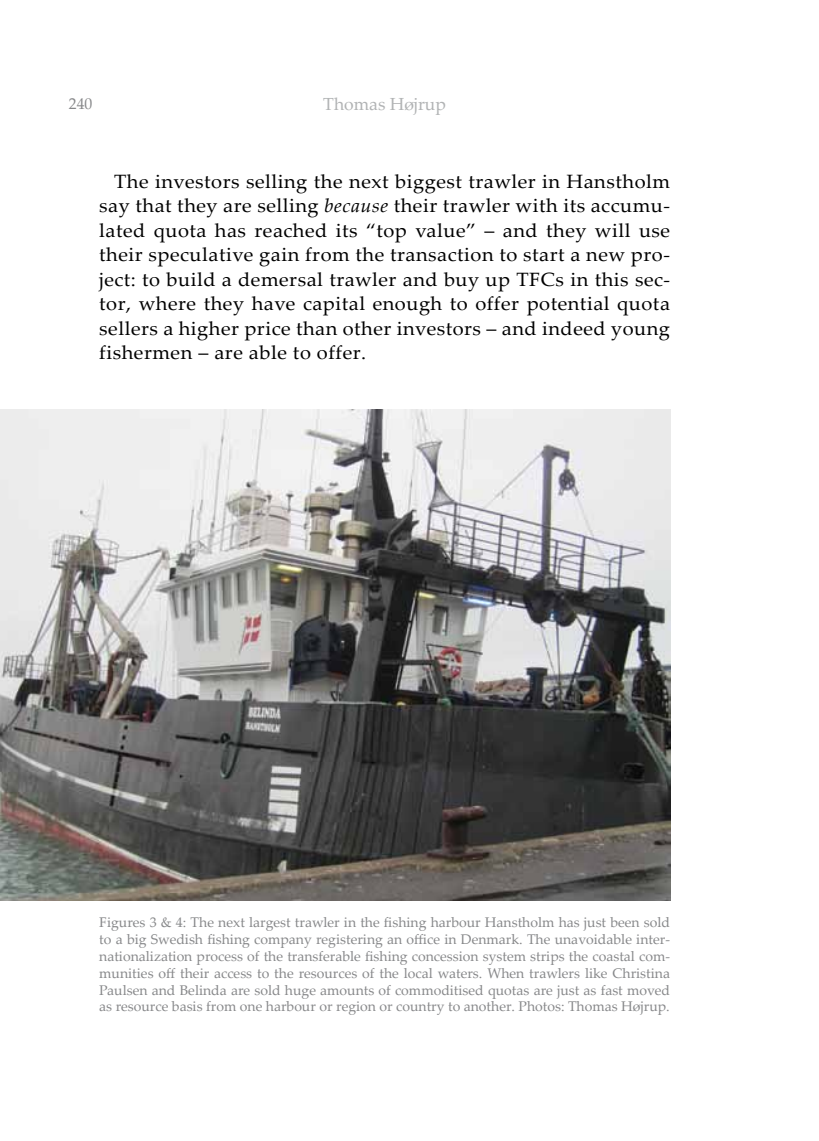
<style>
.page{position:relative;width:819px;height:1141px;background:#fff}
.page>*{position:absolute;margin:0;border:0;box-sizing:border-box;transform-origin:0 0}
.t1{font:19.25px/24.5px "Palatino Linotype";letter-spacing:.025em;color:#000;text-align:justify;scale:1.04 1}
.t2{font:17.5px "Palatino Linotype";color:#b1b3b4}
.t3{font:15.75px "Palatino Linotype";color:#87888a}
.t4{font:14px/16.8px "Palatino Linotype";color:#87888a;text-align:justify}
.s1{font-style:italic}
</style>
<div class="page">
<img style="left:0;top:409px;width:670px;height:491px">
<p class="t3" style="left:69px;top:93px;width:25px">240</p>
<p class="t2" style="left:323px;top:92px;width:124px">Thomas Højrup</p>
<p class="t1" style="left:99px;top:168px;width:550px;text-indent:15px">The investors selling the next biggest trawler in Hanstholm say that they are selling <span class="s1">because</span> their trawler with its accumu&shy;lated quota has reached its “top value” – and they will use their speculative gain from the transaction to start a new pro&shy;ject: to build a demersal trawler and buy up TFCs in this sec&shy;tor, where they have capital enough to offer potential quota sellers a higher price than other investors – and indeed young fishermen – are able to offer.</p>
<p class="t4" style="left:99px;top:914px;width:572px">Figures 3 &amp; 4: The next largest trawler in the fishing harbour Hanstholm has just been sold to a big Swedish fishing company registering an office in Denmark. The unavoidable inter&shy;nationalization process of the transferable fishing concession system strips the coastal com&shy;munities off their access to the resources of the local waters. When trawlers like Christina Paulsen and Belinda are sold huge amounts of commoditised quotas are just as fast moved as resource basis from one harbour or region or country to another. Photos: Thomas Højrup.</p>
</div>
